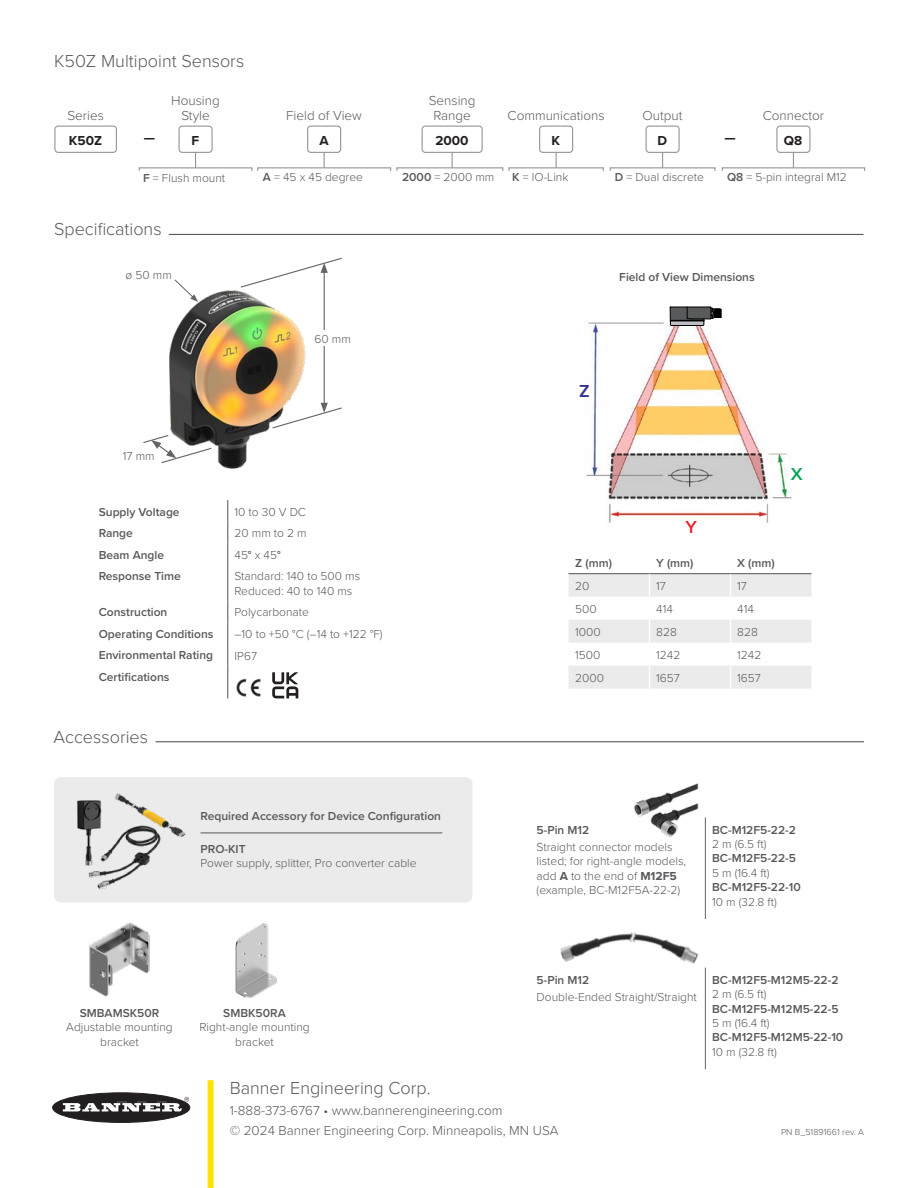
<style>
.page{position:relative;width:918px;height:1188px;background:#fff}
.page>*{position:absolute;margin:0;border:0;box-sizing:border-box;transform-origin:0 0}
.t1{font:300 18px "Proxima Nova";color:#58595b}
.t2{font:600 18px "Proxima Nova";color:#2e3092}
.t3{font:600 18px "Proxima Nova";color:#ed1d24}
.t4{font:600 18px "Proxima Nova";color:#00a651}
.t5{font:300 13.5px/15px "Proxima Nova";color:#58595b;text-align:center}
.t6{font:700 13.5px "Proxima Nova";color:#231f20}
.t7{font:300 12px/14.4px "Proxima Nova";color:#58595b;text-align:center}
.t8{font:600 12px "Proxima Nova";color:#58595b}
.t9{font:300 9px "Proxima Nova";color:#58595b}
.s1{font-weight:600}
.s2{font-weight:700}
</style>
<div class="page">
<div style="left:53px;top:1093px;width:137px;height:29px;background:#231f20;border-radius:50%"></div>
<div style="left:52px;top:1093px;width:138px;height:30px;border:1px solid #231f20;border-radius:50%"></div>
<div style="left:208px;top:1080px;width:6px;height:108px;background:#ffe300"></div>
<img style="left:89px;top:922px;width:61px;height:75px">
<img style="left:235px;top:923px;width:42px;height:75px">
<img style="left:169px;top:290px;width:137px;height:179px">
<hr style="left:169px;top:234px;width:695px;height:1px;background:#58595b">
<svg style="left:227px;top:500px;width:1px;height:65px"></svg>
<hr style="left:227px;top:565px;width:1px;height:36px;background:#636466">
<svg style="left:227px;top:601px;width:1px;height:65px"></svg>
<hr style="left:227px;top:666px;width:1px;height:32px;background:#636466">
<img style="left:236px;top:678px;width:25px;height:19px">
<svg style="left:272px;top:672px;width:26px;height:26px"></svg>
<svg style="left:63px;top:1097px;width:126px;height:14px"></svg>
<hr style="left:156px;top:741px;width:708px;height:1px;background:#58595b">
<hr style="left:324px;top:271px;width:1px;height:134px;background:#636466">
<div style="left:309px;top:330px;width:48px;height:16px;background:#fff"></div>
<svg style="left:271px;top:403px;width:71px;height:26px"></svg>
<svg style="left:240px;top:257px;width:102px;height:32px"></svg>
<svg style="left:143px;top:434px;width:70px;height:30px"></svg>
<svg style="left:174px;top:279px;width:24px;height:23px"></svg>
<hr style="left:569px;top:573px;width:81px;height:1px;background:#636466">
<hr style="left:650px;top:573px;width:81px;height:1px;background:#636466">
<hr style="left:731px;top:573px;width:81px;height:1px;background:#636466">
<svg style="left:569px;top:574px;width:243px;height:115px"></svg>
<img style="left:586px;top:306px;width:206px;height:217px">
<svg style="left:195px;top:153px;width:1px;height:14px"></svg>
<div style="left:139px;top:167px;width:113px;height:4px;border:1px solid #939598"></div>
<svg style="left:556px;top:153px;width:1px;height:14px"></svg>
<svg style="left:662px;top:153px;width:1px;height:14px"></svg>
<svg style="left:793px;top:153px;width:1px;height:14px"></svg>
<div style="left:508px;top:167px;width:96px;height:4px;border:1px solid #939598"></div>
<div style="left:610px;top:167px;width:106px;height:4px;border:1px solid #939598"></div>
<div style="left:722px;top:167px;width:143px;height:4px;border:1px solid #939598"></div>
<div style="left:54px;top:126px;width:63px;height:27px;border:1px solid #939598;border-radius:3px"></div>
<div style="left:539px;top:126px;width:34px;height:27px;border:1px solid #939598;border-radius:3px"></div>
<div style="left:646px;top:126px;width:34px;height:27px;border:1px solid #939598;border-radius:3px"></div>
<div style="left:776px;top:126px;width:34px;height:27px;border:1px solid #939598;border-radius:3px"></div>
<div style="left:257px;top:167px;width:134px;height:4px;border:1px solid #939598"></div>
<div style="left:396px;top:167px;width:107px;height:4px;border:1px solid #939598"></div>
<svg style="left:324px;top:153px;width:1px;height:15px"></svg>
<svg style="left:452px;top:153px;width:1px;height:15px"></svg>
<div style="left:422px;top:126px;width:61px;height:27px;border:1px solid #939598;border-radius:3px"></div>
<div style="left:307px;top:126px;width:34px;height:27px;border:1px solid #939598;border-radius:3px"></div>
<div style="left:178px;top:126px;width:35px;height:27px;border:1px solid #939598;border-radius:3px"></div>
<svg style="left:670px;top:307px;width:52px;height:22px"></svg>
<hr style="left:705px;top:817px;width:1px;height:102px;background:#636466">
<hr style="left:705px;top:968px;width:1px;height:101px;background:#636466">
<img style="left:633px;top:783px;width:66px;height:53px">
<img style="left:560px;top:932px;width:139px;height:32px">
<div style="left:54px;top:777px;width:418px;height:126px;background:#ebebec;border-radius:7px"></div>
<img style="left:76px;top:793px;width:110px;height:97px">
<hr style="left:201px;top:833px;width:241px;height:1px;background:#58595b">
<h1 class="t1" style="left:54px;top:47px;width:192px">K50Z Multipoint Sensors</h1>
<p class="t5" style="left:429px;top:92px;width:48px">Sensing<br>Range</p>
<p class="t5" style="left:171px;top:93px;width:50px">Housing<br>Style</p>
<p class="t5" style="left:67px;top:107px;width:38px">Series</p>
<p class="t5" style="left:508px;top:107px;width:99px">Communications</p>
<p class="t5" style="left:643px;top:107px;width:42px">Output</p>
<p class="t5" style="left:763px;top:107px;width:63px">Connector</p>
<p class="t5" style="left:286px;top:107px;width:77px">Field of View</p>
<p class="t6" style="left:69px;top:130px;width:35px">K50Z</p>
<p class="t6" style="left:552px;top:130px;width:10px">K</p>
<p class="t6" style="left:658px;top:130px;width:11px">D</p>
<p class="t6" style="left:784px;top:130px;width:20px">Q8</p>
<p class="t7" style="left:263px;top:170px;width:102px"><span class="s1">A</span> = 45 x 45 degree</p>
<p class="t7" style="left:402px;top:170px;width:94px"><span class="s1">2000</span> = 2000 mm</p>
<p class="t6" style="left:144px;top:128px;width:13px">—</p>
<p class="t6" style="left:192px;top:130px;width:9px">F</p>
<p class="t6" style="left:319px;top:130px;width:11px">A</p>
<p class="t6" style="left:435px;top:130px;width:35px">2000</p>
<p class="t6" style="left:725px;top:128px;width:13px">—</p>
<p class="t7" style="left:143px;top:170px;width:84px"><span class="s1">F</span> = Flush mount</p>
<p class="t7" style="left:512px;top:170px;width:58px"><span class="s1">K</span> = IO-Link</p>
<p class="t7" style="left:615px;top:170px;width:90px"><span class="s1">D</span> = Dual discrete</p>
<p class="t7" style="left:727px;top:170px;width:121px"><span class="s1">Q8</span> = 5-pin integral M12</p>
<h1 class="t1" style="left:54px;top:215px;width:109px">Specifications</h1>
<p class="t7" style="left:126px;top:267px;width:48px">ø 50 mm</p>
<p class="t7" style="left:123px;top:448px;width:33px">17 mm</p>
<p class="t7" style="left:315px;top:331px;width:38px">60 mm</p>
<p class="t8" style="left:99px;top:503px;width:82px">Supply Voltage</p>
<p class="t7" style="left:235px;top:504px;width:73px">10 to 30 V DC</p>
<p class="t8" style="left:99px;top:524px;width:36px">Range</p>
<p class="t7" style="left:235px;top:525px;width:74px">20 mm to 2 m</p>
<p class="t8" style="left:99px;top:546px;width:67px">Beam Angle</p>
<p class="t7" style="left:235px;top:547px;width:48px">45<span class="s1">°</span> x 45<span class="s1">°</span></p>
<p class="t8" style="left:99px;top:567px;width:84px">Response Time</p>
<p class="t7" style="left:235px;top:569px;width:127px;text-align:left">Standard: 140 to 500 ms<br>Reduced: 40 to 140 ms</p>
<p class="t8" style="left:99px;top:603px;width:70px">Construction</p>
<p class="t7" style="left:235px;top:604px;width:76px">Polycarbonate</p>
<p class="t8" style="left:99px;top:625px;width:116px">Operating Conditions</p>
<p class="t7" style="left:235px;top:626px;width:150px">–10 to +50 °C (–14 to +122 °F)</p>
<p class="t8" style="left:99px;top:646px;width:116px">Environmental Rating</p>
<p class="t7" style="left:235px;top:648px;width:24px">IP67</p>
<p class="t8" style="left:99px;top:668px;width:72px">Certifications</p>
<h1 class="t1" style="left:54px;top:724px;width:96px">Accessories</h1>
<p class="t8" style="left:201px;top:807px;width:242px">Required Accessory for Device Configuration</p>
<p class="t8" style="left:201px;top:840px;width:47px">PRO-KIT</p>
<p class="t7" style="left:201px;top:855px;width:218px">Power supply, splitter, Pro converter cable</p>
<p class="t8" style="left:80px;top:1004px;width:81px">SMBAMSK50R</p>
<p class="t7" style="left:66px;top:1020px;width:108px">Adjustable mounting bracket</p>
<p class="t8" style="left:223px;top:1004px;width:64px">SMBK50RA</p>
<p class="t7" style="left:199px;top:1020px;width:112px">Right-angle mounting bracket</p>
<p class="t8" style="left:619px;top:268px;width:137px">Field of View Dimensions</p>
<h1 class="t2" style="left:579px;top:377px;width:12px">Z</h1>
<h1 class="t4" style="left:791px;top:460px;width:13px">X</h1>
<h1 class="t3" style="left:685px;top:514px;width:13px">Y</h1>
<p class="t8" style="left:575px;top:554px;width:38px">Z (mm)</p>
<p class="t8" style="left:656px;top:554px;width:39px">Y (mm)</p>
<p class="t8" style="left:737px;top:554px;width:39px">X (mm)</p>
<p class="t7" style="left:575px;top:578px;width:16px">20</p>
<p class="t7" style="left:656px;top:578px;width:11px">17</p>
<p class="t7" style="left:737px;top:578px;width:11px">17</p>
<p class="t7" style="left:575px;top:601px;width:23px">500</p>
<p class="t7" style="left:656px;top:601px;width:18px">414</p>
<p class="t7" style="left:737px;top:601px;width:18px">414</p>
<p class="t7" style="left:575px;top:624px;width:27px">1000</p>
<p class="t7" style="left:656px;top:624px;width:22px">828</p>
<p class="t7" style="left:737px;top:624px;width:22px">828</p>
<p class="t7" style="left:575px;top:647px;width:27px">1500</p>
<p class="t7" style="left:656px;top:647px;width:26px">1242</p>
<p class="t7" style="left:737px;top:647px;width:26px">1242</p>
<p class="t7" style="left:575px;top:670px;width:30px">2000</p>
<p class="t7" style="left:656px;top:670px;width:25px">1657</p>
<p class="t7" style="left:737px;top:670px;width:25px">1657</p>
<p class="t8" style="left:537px;top:821px;width:54px">5-Pin M12</p>
<p class="t7" style="left:537px;top:839px;width:151px;text-align:left">Straight connector models listed; for right-angle models, add <span class="s2">A</span> to the end of <span class="s2">M12F5 </span>(example, BC-M12F5A-22-2)</p>
<p class="t8" style="left:712px;top:821px;width:85px">BC-M12F5-22-2</p>
<p class="t7" style="left:712px;top:836px;width:56px">2 m (6.5 ft)</p>
<p class="t8" style="left:712px;top:850px;width:85px">BC-M12F5-22-5</p>
<p class="t7" style="left:712px;top:865px;width:59px">5 m (16.4 ft)</p>
<p class="t8" style="left:712px;top:878px;width:90px">BC-M12F5-22-10</p>
<p class="t7" style="left:712px;top:894px;width:66px">10 m (32.8 ft)</p>
<p class="t8" style="left:537px;top:971px;width:54px">5-Pin M12</p>
<p class="t7" style="left:537px;top:989px;width:162px">Double-Ended Straight/Straight</p>
<p class="t8" style="left:712px;top:971px;width:128px">BC-M12F5-M12M5-22-2</p>
<p class="t7" style="left:712px;top:986px;width:56px">2 m (6.5 ft)</p>
<p class="t8" style="left:712px;top:1000px;width:128px">BC-M12F5-M12M5-22-5</p>
<p class="t7" style="left:712px;top:1015px;width:59px">5 m (16.4 ft)</p>
<p class="t8" style="left:712px;top:1028px;width:133px">BC-M12F5-M12M5-22-10</p>
<p class="t7" style="left:712px;top:1044px;width:66px">10 m (32.8 ft)</p>
<h1 class="t1" style="left:230px;top:1075px;width:202px">Banner Engineering Corp.</h1>
<p class="t5" style="left:230px;top:1100px;width:330px;line-height:19.5px;text-align:left">1-888-373-6767 • www.bannerengineering.com<br>© 2024 Banner Engineering Corp. Minneapolis, MN USA</p>
<p class="t9" style="left:781px;top:1125px;width:84px">PN B_51891661 rev. A</p>
</div>
